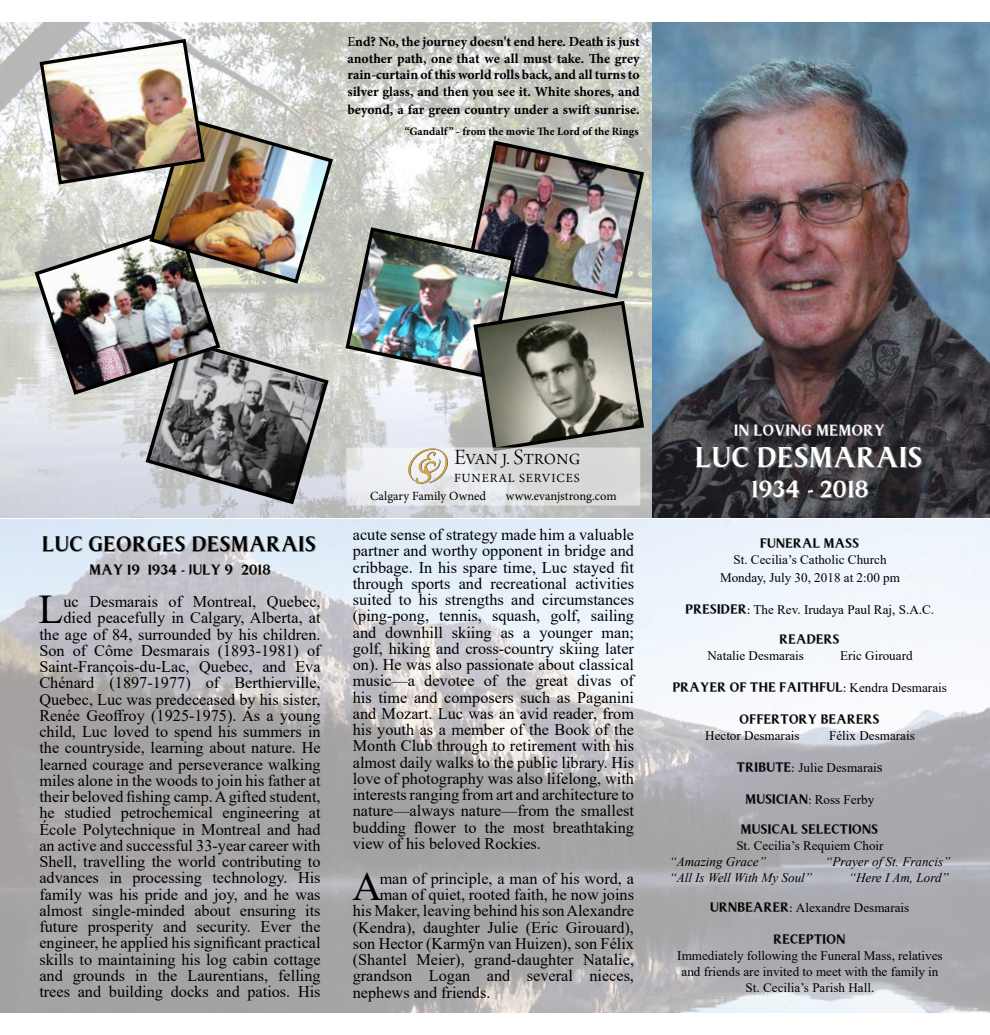
<style>
.page{position:relative;width:990px;height:1035px;background:#fff}
.page>*{position:absolute;margin:0;border:0;box-sizing:border-box;transform-origin:0 0}
.t1{font:40.75px "Times New Roman";color:#000}
.t2{font:30px "The Greatest Font";color:#fffffe}
.t3{font:25px "The Greatest Font";color:#fffffe}
.t4{font:23.12px "Arno Pro Light Display";color:#000}
.t5{font:22.5px "The Greatest Font";color:#000}
.t6{font:16.25px/16.2px "Times New Roman";color:#000;text-align:right}
.t7{font:16.25px "The Greatest Font";color:#fff}
.t8{font:15px "The Greatest Font";color:#000}
.t9{font:700 13.75px/16.5px "Minion Pro";color:#000;text-align:justify}
.t10{font:13.75px "The Greatest Font";color:#000}
.t11{font:13.12px/15.8px "Times New Roman";color:#000;text-align:center}
.t12{font:italic 13.12px "Times New Roman";color:#000}
.t13{font:12.5px/18px "Minion Pro";letter-spacing:.005em;color:#000}
.t14{font:700 11.25px "Minion Pro";color:#000}
.s1{font-weight:400}
.s2{font-family:"Tekton Pro";font-weight:700;font-stretch:condensed}
.s3{font-family:"The Greatest Font";font-size:13.75px}
.s4{font-family:"Tekton Pro";font-weight:700;font-stretch:condensed;font-size:13.75px}
.s5{font-family:"Times New Roman";font-size:13.12px}
.s6{font-size:15px}
</style>
<div class="page">
<img style="left:0;top:22px;width:990px;height:990px">
<svg style="left:347px;top:484px;width:293px;height:22px;background:#e0e2e3"></svg>
<img style="left:344px;top:138px;width:302px;height:346px">
<img style="left:32px;top:37px;width:303px;height:469px">
<p class="t9" style="left:348px;top:33px;width:294px"><span class="s1">E</span>nd? No, the journey doesn't end here. Death is just another path, one that we all must take. The grey rain-curtain of this world rolls back, and all turns to silver glass, and then you see it. White shores, and</p>
<p class="t9" style="left:348px;top:101px;width:294px">beyond, a far green country under a swift sunrise.</p>
<p class="t14" style="left:405px;top:124px;width:236px">“Gandalf ” - from the movie The Lord of the Rings</p>
<h3 class="t5" style="left:43px;top:535px;width:276px">LUC GEORGES DESMARAIS</h3>
<p class="t8" style="left:90px;top:563px;width:182px">MAY 19, 1934 <span class="s2">-</span> JULY 9, 2018</p>
<h1 class="t1" style="left:39px;top:581px;width:26px">L</h1>
<p class="t6" style="left:39px;top:593px;width:283px">uc Desmarais of Montreal, Quebec, died peacefully in Calgary, Alberta, at<br>the age of 84, surrounded by his children.<br>Son of Côme Desmarais (1893-1981) of Saint-François-du-Lac, Quebec, and Eva Chénard (1897-1977) of Berthierville, Quebec, Luc was predeceased by his sister, Renée Geoffroy (1925-1975). As a young child, Luc loved to spend his summers in the countryside, learning about nature. He learned courage and perseverance walking miles alone in the woods to join his father at their beloved fishing camp. A gifted student, he studied petrochemical engineering at École Polytechnique in Montreal and had an active and successful 33-year career with Shell, travelling the world contributing to advances in processing technology. His family was his pride and joy, and he was almost single-minded about ensuring its future prosperity and security. Ever the engineer, he applied his significant practical skills to maintaining his log cabin cottage and grounds in the Laurentians, felling trees and building docks and patios. His</p>
<h3 class="t4" style="left:454px;top:445px;width:128px">Evan j. Strong</h3>
<p class="t13" style="left:370px;top:469px;width:211px;text-indent:84px">FUNERAL SERVICES<br>Calgary Family Owned</p>
<p class="t13" style="left:506px;top:487px;width:112px">www.evanjstrong.com</p>
<p class="t6" style="left:353px;top:526px;width:283px;text-align:justify">acute sense of strategy made him a valuable partner and worthy opponent in bridge and cribbage. In his spare time, Luc stayed fit through sports and recreational activities suited to his strengths and circumstances (ping-pong, tennis, squash, golf, sailing and downhill skiing as a younger man; golf, hiking and cross-country skiing later on). He was also passionate about classical music—a devotee of the great divas of his time and composers such as Paganini and Mozart. Luc was an avid reader, from his youth as a member of the Book of the Month Club through to retirement with his almost daily walks to the public library. His love of photography was also lifelong, with interests ranging from art and architecture to nature—always nature—from the smallest budding flower to the most breathtaking view of his beloved Rockies.</p>
<h1 class="t1" style="left:352px;top:858px;width:31px">A</h1>
<p class="t6" style="left:380px;top:870px;width:256px">man of principle, a man of his word, a</p>
<p class="t6" style="left:380px;top:886px;width:256px">man of quiet, rooted faith, he now joins</p>
<p class="t6" style="left:353px;top:902px;width:283px">his Maker, leaving behind his son Alexandre</p>
<p class="t6" style="left:353px;top:918px;width:283px">(Kendra), daughter Julie (Eric Girouard),</p>
<p class="t6" style="left:353px;top:935px;width:283px">son Hector (Karmÿn van Huizen), son Félix</p>
<p class="t6" style="left:353px;top:951px;width:283px">(Shantel Meier), grand-daughter Natalie,</p>
<p class="t6" style="left:353px;top:967px;width:283px">grandson Logan and several nieces,</p>
<p class="t6" style="left:353px;top:983px;width:139px">nephews and friends.</p>
<p class="t7" style="left:734px;top:423px;width:153px">IN LOVING MEMORY</p>
<h2 class="t2" style="left:696px;top:445px;width:229px">LUC DESMARAIS</h2>
<h3 class="t3" style="left:752px;top:479px;width:117px">1934 <span class="s2">-</span> 2018</h3>
<p class="t10" style="left:760px;top:538px;width:101px">FUNERAL MASS</p>
<p class="t11" style="left:720px;top:550px;width:181px;line-height:18px">St. Cecilia’s Catholic Church<br>Monday, July 30, 2018 at 2:00 pm</p>
<p class="t11" style="left:686px;top:601px;width:250px"><span class="s3">PRESIDER</span><span class="s4">:</span> The Rev. Irudaya Paul Raj, S.A.C.</p>
<p class="t10" style="left:780px;top:634px;width:62px">READERS</p>
<p class="t11" style="left:707px;top:647px;width:98px">Natalie Desmarais</p>
<p class="t11" style="left:840px;top:647px;width:74px">Eric Girouard</p>
<p class="t10" style="left:673px;top:681px;width:275px">PRAYER OF THE FAITHFUL<span class="s2">:</span> <span class="s5">Kendra Desmarais</span></p>
<p class="t10" style="left:740px;top:714px;width:142px">OFFERTORY BEARERS</p>
<p class="t11" style="left:705px;top:727px;width:96px">Hector Desmarais</p>
<p class="t11" style="left:829px;top:727px;width:87px">Félix Desmarais</p>
<p class="t11" style="left:737px;top:760px;width:147px"><span class="s3">TRIBUTE</span><span class="s4">:</span> Julie Desmarai<span class="s6">s</span></p>
<p class="t11" style="left:746px;top:791px;width:130px"><span class="s3">MUSICIAN</span><span class="s4">:</span> Ross Ferby</p>
<p class="t10" style="left:741px;top:824px;width:139px">MUSICAL SELECTIONS</p>
<p class="t11" style="left:736px;top:837px;width:149px">St. Cecilia’s Requiem Choir</p>
<p class="t12" style="left:669px;top:852px;width:98px">“Amazing Grace”</p>
<p class="t12" style="left:825px;top:852px;width:127px">“Prayer of St. Francis”</p>
<p class="t12" style="left:669px;top:868px;width:144px">“All Is Well With My Soul”</p>
<p class="t12" style="left:849px;top:868px;width:102px">“Here I Am, Lord”</p>
<p class="t11" style="left:711px;top:899px;width:200px"><span class="s3">URNBEARER</span><span class="s4">:</span> Alexandre Desmarais</p>
<p class="t10" style="left:774px;top:934px;width:74px">RECEPTION</p>
<p class="t11" style="left:677px;top:947px;width:267px">Immediately following the Funeral Mass, relatives and friends are invited to meet with the family in<br>St. Cecilia’s Parish Hall.</p>
</div>
